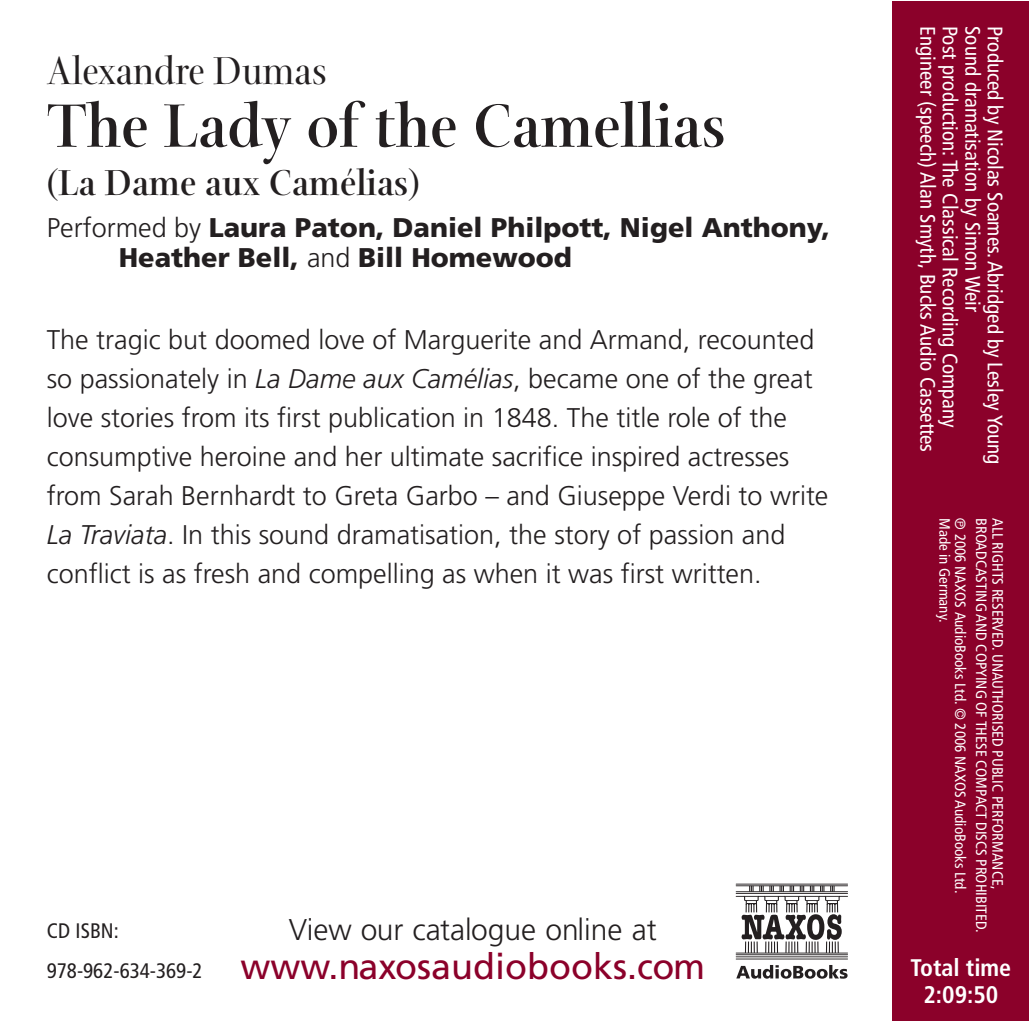
<style>
.page{position:relative;width:1029px;height:1021px;background:#fff}
.page>*{position:absolute;margin:0;border:0;box-sizing:border-box;transform-origin:0 0}
.t1{font:700 66px "Arepo";color:#231f20}
.t2{font:42px "Arepo";color:#231f20}
.t3{font:700 39px "Arepo";color:#231f20}
.t4{font:36px "Frutiger";color:#8b012a}
.t5{font:300 30px "Frutiger";color:#231f20}
.t6{font:300 27px/39px "Frutiger";color:#231f20}
.t7{font:900 27px/30px "Frutiger";color:#231f20}
.t8{font:700 condensed 24px/27px "Frutiger";color:#fff;text-align:center}
.t9{font:condensed 21px/22.5px "Frutiger";color:#fff}
.t10{font:condensed 21px/39px "Frutiger";color:#231f20}
.t11{font:condensed 15px/16.2px "Frutiger";color:#fff}
.s1{font-weight:300}
.s2{font-style:italic}
</style>
<div class="page">
<div style="left:892px;top:2px;width:137px;height:1018px;background:#8b012a"></div>
<hr style="left:736px;top:895px;width:112px;height:1px;background:#231f20">
<hr style="left:736px;top:952px;width:112px;height:1px;background:#231f20">
<hr style="left:736px;top:892px;width:112px;height:1px;background:#231f20">
<hr style="left:736px;top:891px;width:112px;height:1px;background:#231f20">
<hr style="left:736px;top:885px;width:112px;height:1px;background:#231f20">
<hr style="left:736px;top:883px;width:112px;height:1px;background:#231f20">
<hr style="left:736px;top:954px;width:112px;height:1px;background:#231f20">
<hr style="left:736px;top:958px;width:112px;height:1px;background:#231f20">
<hr style="left:736px;top:956px;width:112px;height:1px;background:#231f20">
<svg style="left:742px;top:885px;width:100px;height:67px"></svg>
<svg style="left:736px;top:965px;width:112px;height:13px"></svg>
<h2 class="t2" style="left:47px;top:44px;width:281px">Alexandre Dumas</h2>
<h1 class="t1" style="left:47px;top:85px;width:680px">The Lady of the Camellias</h1>
<h3 class="t3" style="left:47px;top:158px;width:375px">(La Dame aux Camélias)</h3>
<p class="t7" style="left:119px;top:215px;width:713px;text-indent:-72px"><span class="s1">Performed by</span> Laura Paton, Daniel Philpott, Nigel Anthony,<br>Heather Bell, <span class="s1">and</span> Bill Homewood</p>
<p class="t6" style="left:47px;top:322px;width:783px">The tragic but doomed love of Marguerite and Armand, recounted so passionately in <span class="s2">La Dame aux Camélias</span>, became one of the great love stories from its first publication in 1848. The title role of the consumptive heroine and her ultimate sacrifice inspired actresses from Sarah Bernhardt to Greta Garbo – and Giuseppe Verdi to write <span class="s2">La Traviata</span>. In this sound dramatisation, the story of passion and conflict is as fresh and compelling as when it was first written.</p>
<p class="t10" style="left:47px;top:913px;width:157px">CD ISBN:<br>978-962-634-369-2</p>
<p class="t5" style="left:289px;top:917px;width:369px">View our catalogue online at</p>
<h3 class="t4" style="left:240px;top:952px;width:466px">www.naxosaudiobooks.com</h3>
<p class="t9" style="left:1005px;top:26px;width:439px;rotate:90deg">Produced by Nicolas Soames. Abridged by Lesley Young Sound dramatisation by Simon Weir<br>Post production: The Classical Recording Company Engineer (speech) Alan Smyth, Bucks Audio Cassettes</p>
<p class="t11" style="left:967px;top:518px;width:377px;text-indent:16px;rotate:90deg">2006 NAXOS AudioBooks Ltd. © 2006 NAXOS AudioBooks Ltd.<br>Made in Germany.</p>
<p class="t11" style="left:1005px;top:518px;width:416px;rotate:90deg">ALL RIGHTS RESERVED. UNAUTHORISED PUBLIC PERFORMANCE,<br>BROADCASTING AND COPYING OF THESE COMPACT DISCS PROHIBITED.</p>
<p class="t8" style="left:911px;top:955px;width:102px">Total time<br>2:09:50</p>
</div>
